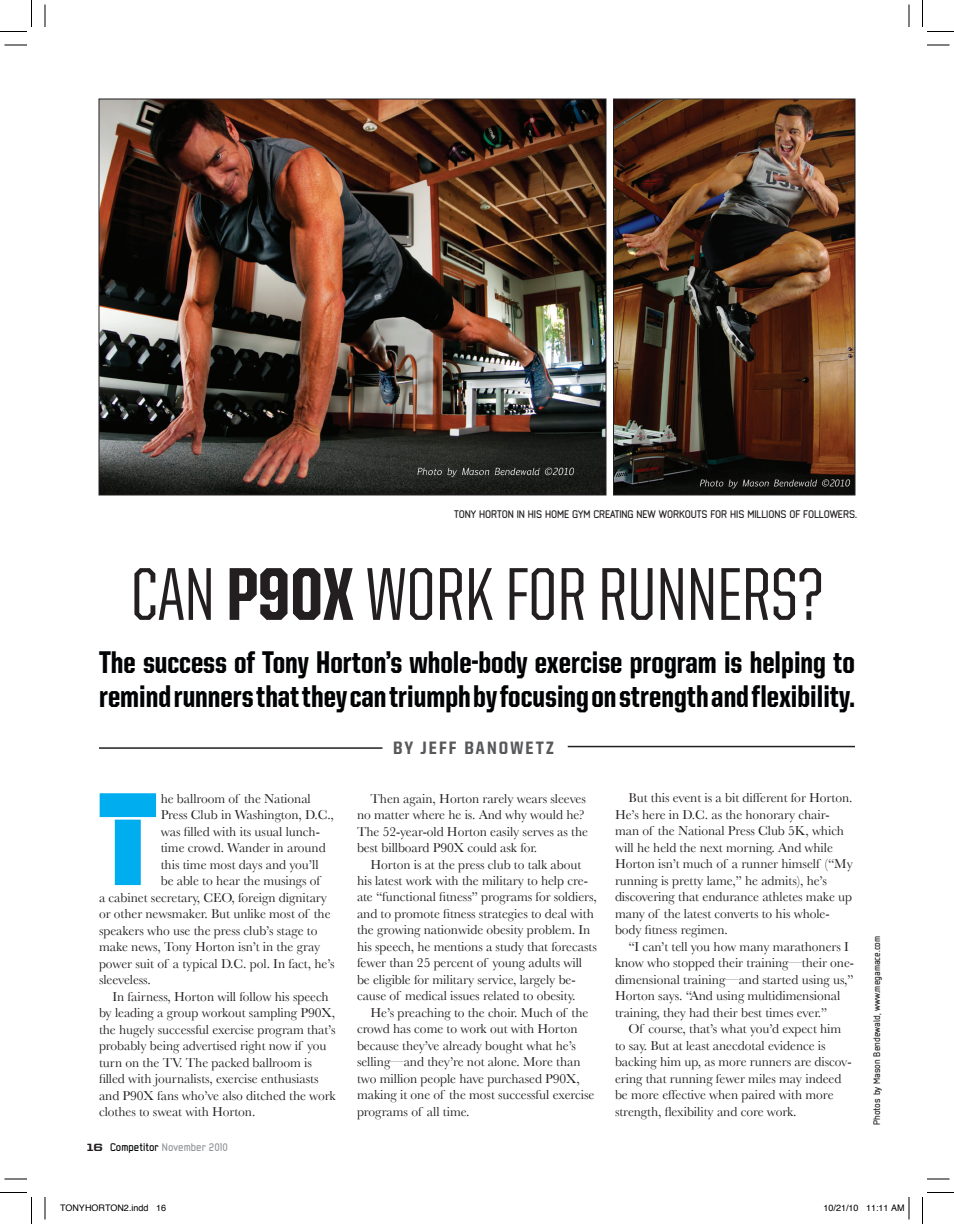
<style>
.page{position:relative;width:954px;height:1224px;background:#fff}
.page>*{position:absolute;margin:0;border:0;box-sizing:border-box;transform-origin:0 0}
.t1{font:133.05px "United Sans Cond Stencil";color:#00aeef}
.t2{font:500 75px "United Sans Cond";color:#231f20}
.t3{font:800 31.5px/34.5px "United Sans Cond";color:#010203}
.t4{font:800 18px "United Sans Semi Cond";letter-spacing:.12em;color:#57585a}
.t5{font:13.5px/16.5px "Baskerville";letter-spacing:-.005em;color:#231f20}
.t6{font:700 10.5px "Neutraliser Sans";letter-spacing:-.01em;color:#231f20}
.t7{font:10.5px "Neutraliser Sans Bold Alternate";color:#939598}
.t8{font:700 9px "Neutraliser Sans";color:#231f20}
.t9{font:9px "Helvetica";color:#000}
.s1{font-weight:800}
.s2{font-family:"United Sans Semi Ext";font-weight:800;color:#231f20}
.s3{color:#010203}
</style>
<div class="page">
<img style="left:101px;top:101px;width:503px;height:392px">
<hr style="left:99px;top:747px;width:283px;height:2px;background:#231f20">
<hr style="left:568px;top:746px;width:287px;height:1px;background:#231f20">
<img style="left:615px;top:101px;width:238px;height:392px">
<div style="left:613px;top:99px;width:242px;height:396px;border:1px solid #231f20"></div>
<svg style="left:4px;top:45px;width:23px;height:1px"></svg>
<svg style="left:927px;top:45px;width:23px;height:1px"></svg>
<svg style="left:4px;top:1179px;width:23px;height:1px"></svg>
<svg style="left:927px;top:1179px;width:23px;height:1px"></svg>
<svg style="left:45px;top:4px;width:1px;height:23px"></svg>
<svg style="left:45px;top:1197px;width:1px;height:23px"></svg>
<svg style="left:909px;top:4px;width:1px;height:23px"></svg>
<svg style="left:0;top:0;width:32px;height:32px"></svg>
<svg style="left:0;top:1192px;width:32px;height:32px"></svg>
<svg style="left:922px;top:0;width:32px;height:32px"></svg>
<svg style="left:922px;top:1192px;width:32px;height:32px"></svg>
<svg style="left:908px;top:1197px;width:2px;height:23px"></svg>
<p class="t6" style="left:454px;top:509px;width:404px">TONY HORTON IN HIS HOME GYM CREATING NEW WORKOUTS FOR HIS MILLIONS OF FOLLOWERS.</p>
<h2 class="t2" style="left:131px;top:556px;width:694px">CAN <span class="s1">P90X</span> WORK FOR RUNNERS?</h2>
<h3 class="t3" style="left:99px;top:645px;width:757px">The success of Tony Horton’s whole-body exercise program is helping to remind runners that they can triumph by focusing on strength and flexibility.</h3>
<h1 class="t1" style="left:99px;top:772px;width:59px">T</h1>
<p class="t5" style="left:161px;top:790px;width:152px">he ballroom of the National</p>
<p class="t5" style="left:161px;top:806px;width:175px">Press Club in Washington, D.C.,</p>
<p class="t5" style="left:161px;top:823px;width:161px">was filled with its usual lunch-</p>
<p class="t5" style="left:161px;top:839px;width:166px">time crowd. Wander in around</p>
<p class="t5" style="left:161px;top:856px;width:159px">this time most days and you’ll</p>
<p class="t5" style="left:161px;top:872px;width:161px">be able to hear the musings of</p>
<p class="t5" style="left:99px;top:889px;width:230px">a cabinet secretary, CEO, foreign dignitary</p>
<p class="t5" style="left:99px;top:905px;width:233px">or other newsmaker. But unlike most of the</p>
<p class="t5" style="left:99px;top:922px;width:220px">speakers who use the press club’s stage to</p>
<p class="t5" style="left:99px;top:938px;width:223px">make news, Tony Horton isn’t in the gray</p>
<p class="t5" style="left:99px;top:955px;width:237px">power suit of a typical D.C. pol. In fact, he’s</p>
<p class="t5" style="left:99px;top:971px;width:53px">sleeveless.</p>
<p class="t5" style="left:113px;top:988px;width:218px">In fairness, Horton will follow his speech</p>
<p class="t5" style="left:99px;top:1004px;width:238px">by leading a group workout sampling P90X,</p>
<p class="t5" style="left:99px;top:1021px;width:238px">the hugely successful exercise program that’s</p>
<p class="t5" style="left:99px;top:1037px;width:229px">probably being advertised right now if you</p>
<p class="t5" style="left:99px;top:1054px;width:215px">turn on the TV. The packed ballroom is</p>
<p class="t5" style="left:99px;top:1070px;width:221px">filled with journalists, exercise enthusiasts</p>
<p class="t5" style="left:99px;top:1087px;width:238px">and P90X fans who’ve also ditched the work</p>
<p class="t5" style="left:99px;top:1103px;width:158px">clothes to sweat with Horton.</p>
<p class="t7" style="left:87px;top:1142px;width:143px"><span class="s2">16</span> <span class="s3">Competitor</span> November 2010</p>
<h3 class="t4" style="left:393px;top:738px;width:162px">BY JEFF BANOWETZ</h3>
<p class="t5" style="left:357px;top:790px;width:233px;text-indent:14px">Then again, Horton rarely wears sleeves no matter where he is. And why would he?<br>The 52-year-old Horton easily serves as the best billboard P90X could ask for.</p>
<p class="t5" style="left:357px;top:856px;width:241px;text-indent:14px">Horton is at the press club to talk about his latest work with the military to help cre&shy;ate “functional fitness” programs for soldiers, and to promote fitness strategies to deal with the growing nationwide obesity problem. In his speech, he mentions a study that forecasts fewer than 25 percent of young adults will be eligible for military service, largely be&shy;cause of medical issues related to obesity.</p>
<p class="t5" style="left:357px;top:1004px;width:239px;text-indent:14px">He’s preaching to the choir. Much of the crowd has come to work out with Horton because they’ve already bought what he’s selling—and they’re not alone. More than two million people have purchased P90X, making it one of the most successful exercise programs of all time.</p>
<p class="t5" style="left:615px;top:790px;width:239px;text-indent:14px">But this event is a bit different for Horton.<br>He’s here in D.C. as the honorary chair&shy;man of the National Press Club 5K, which will he held the next morning. And while Horton isn’t much of a runner himself (“My running is pretty lame,” he admits), he’s discovering that endurance athletes make up many of the latest converts to his whole&shy;body fitness regimen.</p>
<p class="t5" style="left:615px;top:938px;width:241px;text-indent:14px">“I can’t tell you how many marathoners I know who stopped their training—their one&shy;dimensional training—and started using us,” Horton says. “And using multidimensional training, they had their best times ever.”</p>
<p class="t5" style="left:615px;top:1021px;width:238px;text-indent:14px">Of course, that’s what you’d expect him to say. But at least anecdotal evidence is backing him up, as more runners are discov&shy;ering that running fewer miles may indeed be more effective when paired with more strength, flexibility and core work.</p>
<p class="t8" style="left:872px;top:1125px;width:191px;rotate:-90deg">PHOTOS BY MASON BENDEWALD, WWW.MEGAMACE.COM</p>
<p class="t9" style="left:60px;top:1200px;width:108px">TONYHORTON2.indd 16</p>
<p class="t9" style="left:824px;top:1200px;width:83px">10/21/10 11:11 AM</p>
</div>
